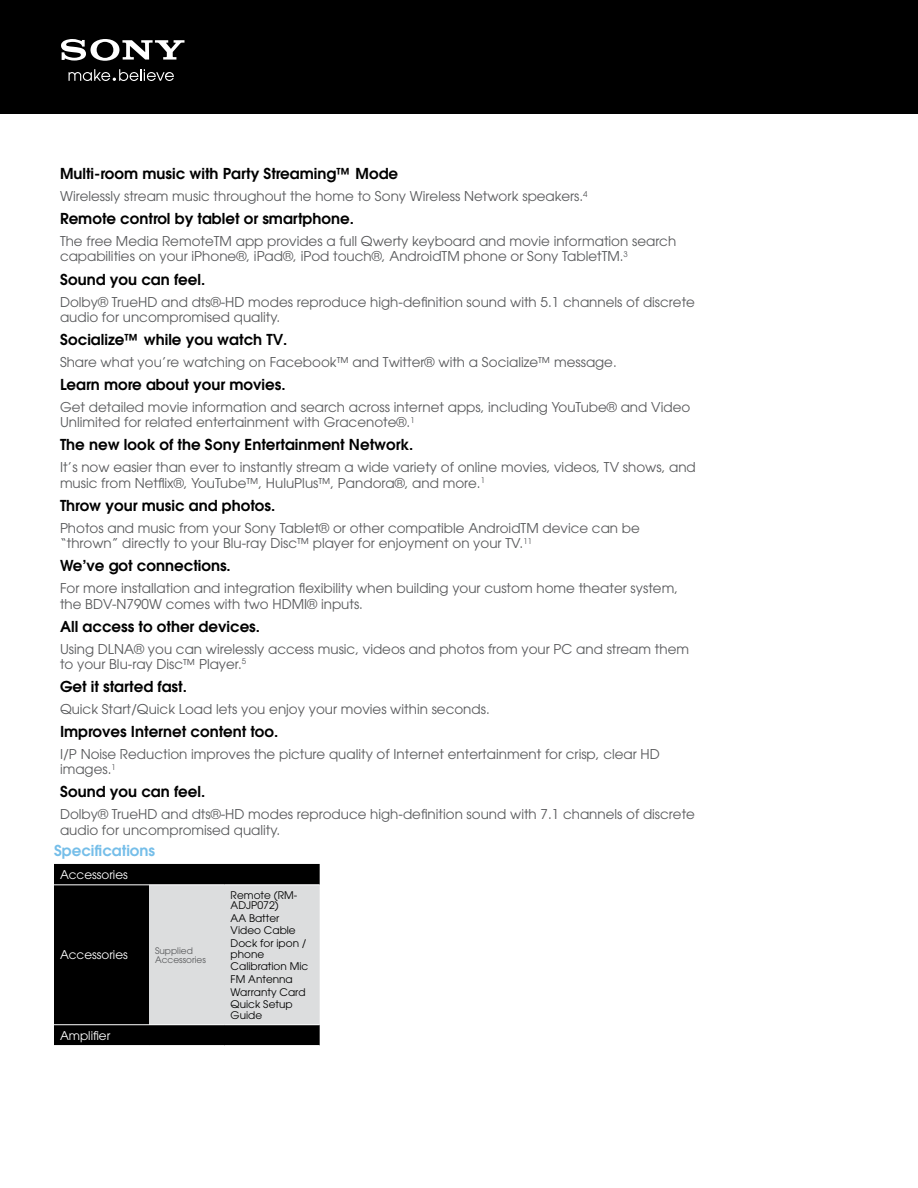
<style>
.page{position:relative;width:918px;height:1188px;background:#fff}
.page>*{position:absolute;margin:0;border:0;box-sizing:border-box;transform-origin:0 0}
.t1{font:600 15px "ITC Avant Garde Std";color:#000}
.t2{font:600 15px "ITC Avant Garde Std";color:#75bee9}
.t3{font:13.5px/15.3px "ITC Avant Garde Std";color:#58595b}
.t4{font:12px "ITC Avant Garde Std";color:#fff}
.t5{font:10.5px/12.6px "ITC Avant Garde Std";color:#000}
.t6{font:9px/9px "ITC Avant Garde Std";color:#58595b}
</style>
<div class="page">
<div style="left:0;top:0;width:918px;height:113px;background:#000"></div>
<svg style="left:69px;top:69px;width:105px;height:12px"></svg>
<svg style="left:61px;top:39px;width:124px;height:22px"></svg>
<div style="left:54px;top:864px;width:266px;height:181px;background:#000"></div>
<div style="left:149px;top:885px;width:171px;height:139px;background:#dcddde"></div>
<hr style="left:54px;top:884px;width:95px;height:1px;background:#fff">
<hr style="left:149px;top:884px;width:76px;height:1px;background:#fff">
<hr style="left:225px;top:884px;width:95px;height:1px;background:#fff">
<hr style="left:54px;top:1024px;width:95px;height:1px;background:#fff">
<hr style="left:149px;top:1024px;width:76px;height:1px;background:#fff">
<hr style="left:225px;top:1024px;width:95px;height:1px;background:#fff">
<p class="t1" style="left:60px;top:164px;width:340px">Multi-room music with Party Streaming™ Mode</p>
<p class="t3" style="left:60px;top:188px;width:529px">Wirelessly stream music throughout the home to Sony Wireless Network speakers.<sup>4</sup></p>
<p class="t1" style="left:60px;top:209px;width:295px">Remote control by tablet or smartphone.</p>
<p class="t3" style="left:60px;top:233px;width:618px">The free Media RemoteTM app provides a full Qwerty keyboard and movie information search capabilities on your iPhone®, iPad®, iPod touch®, AndroidTM phone or Sony TabletTM.<sup>3</sup></p>
<p class="t1" style="left:60px;top:269px;width:147px">Sound you can feel.</p>
<p class="t3" style="left:60px;top:294px;width:637px">Dolby® TrueHD and dts®-HD modes reproduce high-definition sound with 5.1 channels of discrete audio for uncompromised quality.</p>
<p class="t1" style="left:60px;top:330px;width:229px">Socialize™ while you watch TV.</p>
<p class="t3" style="left:60px;top:354px;width:558px">Share what you’re watching on Facebook™ and Twitter® with a Socialize™ message.</p>
<p class="t1" style="left:60px;top:375px;width:227px">Learn more about your movies.</p>
<p class="t3" style="left:60px;top:399px;width:632px">Get detailed movie information and search across internet apps, including YouTube® and Video<br>Unlimited for related entertainment with Gracenote®.<sup>1</sup></p>
<p class="t1" style="left:60px;top:435px;width:355px">The new look of the Sony Entertainment Network.</p>
<p class="t3" style="left:60px;top:460px;width:637px">It’s now easier than ever to instantly stream a wide variety of online movies, videos, TV shows, and music from Netflix®, YouTube™, HuluPlus™, Pandora®, and more.<sup>1</sup></p>
<p class="t1" style="left:60px;top:496px;width:217px">Throw your music and photos.</p>
<p class="t3" style="left:60px;top:520px;width:581px">Photos and music from your Sony Tablet® or other compatible AndroidTM device can be “thrown” directly to your Blu-ray Disc™ player for enjoyment on your TV.<sup>11</sup></p>
<p class="t1" style="left:60px;top:556px;width:172px">We’ve got connections.</p>
<p class="t3" style="left:60px;top:580px;width:620px">For more installation and integration flexibility when building your custom home theater system, the BDV-N790W comes with two HDMI® inputs.</p>
<p class="t1" style="left:60px;top:616px;width:202px">All access to other devices.</p>
<p class="t3" style="left:60px;top:641px;width:631px">Using DLNA® you can wirelessly access music, videos and photos from your PC and stream them to your Blu-ray Disc™ Player.<sup>5</sup></p>
<p class="t1" style="left:60px;top:677px;width:128px">Get it started fast.</p>
<p class="t3" style="left:60px;top:701px;width:431px">Quick Start/Quick Load lets you enjoy your movies within seconds.</p>
<p class="t1" style="left:60px;top:722px;width:220px">Improves Internet content too.</p>
<p class="t3" style="left:60px;top:746px;width:601px">I/P Noise Reduction improves the picture quality of Internet entertainment for crisp, clear HD images.<sup>1</sup></p>
<p class="t1" style="left:60px;top:782px;width:147px">Sound you can feel.</p>
<p class="t3" style="left:60px;top:807px;width:637px">Dolby® TrueHD and dts®-HD modes reproduce high-definition sound with 7.1 channels of discrete audio for uncompromised quality.</p>
<p class="t2" style="left:54px;top:841px;width:103px">Specifications</p>
<p class="t4" style="left:60px;top:867px;width:69px">Accessories</p>
<p class="t4" style="left:60px;top:947px;width:69px">Accessories</p>
<p class="t6" style="left:155px;top:946px;width:52px">Supplied<br>Accessories</p>
<p class="t4" style="left:60px;top:1028px;width:52px">Amplifier</p>
<p class="t5" style="left:231px;top:889px;width:68px;line-height:10.5px">Remote (RM-<br>ADJP072)</p>
<p class="t5" style="left:231px;top:911px;width:77px">AA Batter<br>Video Cable<br>Dock for ipon /</p>
<p class="t5" style="left:231px;top:947px;width:79px">phone<br>Calibration Mic<br>FM Antenna<br>Warranty Card<br>Quick Setup</p>
<p class="t5" style="left:231px;top:1008px;width:33px">Guide</p>
</div>
